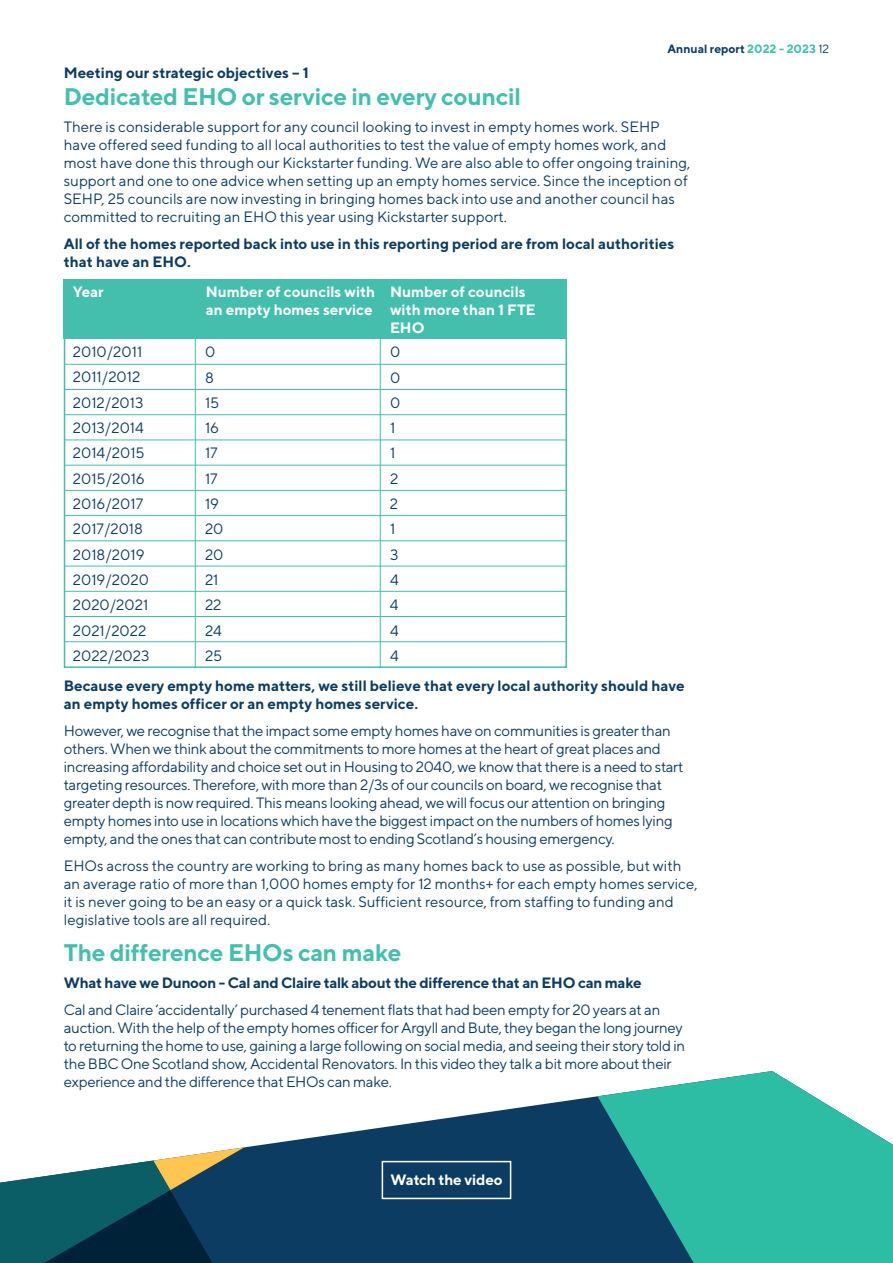
<style>
.page{position:relative;width:893px;height:1263px;background:#fff}
.page>*{position:absolute;margin:0;border:0;box-sizing:border-box;transform-origin:0 0}
.t1{font:700 24px "TT Norms";letter-spacing:-.01em;color:#44bfae}
.t2{font:15px/18px "TT Norms";letter-spacing:-.02em;color:#0d3c63}
.t3{font:15px/18px "TT Norms";color:#0d3c63}
.t4{font:700 15px/18px "TT Norms";color:#0d3c63}
.t5{font:700 15px/18px "TT Norms";color:#fff}
.t6{font:700 15px "TT Norms";letter-spacing:-.02em;color:#0d3c63}
.t7{font:700 12px "TT Norms";color:#0d3c63}
.s1{color:#44bfae}
.s2{font-weight:400}
</style>
<div class="page">
<div style="left:64px;top:280px;width:503px;height:59px;background:#44bfae"></div>
<hr style="left:64px;top:440px;width:503px;height:1px;background:#44bfae">
<hr style="left:64px;top:364px;width:503px;height:1px;background:#44bfae">
<hr style="left:64px;top:465px;width:503px;height:1px;background:#44bfae">
<hr style="left:64px;top:389px;width:503px;height:1px;background:#44bfae">
<hr style="left:64px;top:490px;width:503px;height:1px;background:#44bfae">
<hr style="left:64px;top:515px;width:503px;height:1px;background:#44bfae">
<hr style="left:64px;top:540px;width:503px;height:1px;background:#44bfae">
<hr style="left:64px;top:566px;width:503px;height:1px;background:#44bfae">
<hr style="left:64px;top:591px;width:503px;height:1px;background:#44bfae">
<hr style="left:64px;top:616px;width:503px;height:1px;background:#44bfae">
<hr style="left:64px;top:641px;width:503px;height:1px;background:#44bfae">
<hr style="left:64px;top:414px;width:503px;height:1px;background:#44bfae">
<hr style="left:195px;top:318px;width:1px;height:350px;background:#44bfae">
<hr style="left:380px;top:318px;width:1px;height:350px;background:#44bfae">
<svg style="left:244px;top:1096px;width:354px;height:167px;fill:#0d3c63"></svg>
<svg style="left:598px;top:1071px;width:295px;height:192px;background:#40b1a5"></svg>
<svg style="left:0;top:1147px;width:244px;height:116px"></svg>
<div style="left:382px;top:1161px;width:129px;height:38px;border:2px solid #fff"></div>
<p class="t7" style="left:667px;top:41px;width:163px">Annual report <span class="s1">2022 - 2023</span> <span class="s2">12</span></p>
<p class="t4" style="left:64px;top:64px;width:246px">Meeting our strategic objectives – 1</p>
<h1 class="t1" style="left:64px;top:82px;width:459px">Dedicated EHO or service in every council</h1>
<p class="t3" style="left:64px;top:118px;width:628px">There is considerable support for any council looking to invest in empty homes work. SEHP have offered seed funding to all local authorities to test the value of empty homes work, and most have done this through our Kickstarter funding. We are also able to offer ongoing training, support and one to one advice when setting up an empty homes service. Since the inception of SEHP, 25 councils are now investing in bringing homes back into use and another council has committed to recruiting an EHO this year using Kickstarter support.</p>
<p class="t4" style="left:64px;top:235px;width:612px">All of the homes reported back into use in this reporting period are from local authorities that have an EHO.</p>
<p class="t5" style="left:73px;top:283px;width:32px">Year</p>
<p class="t5" style="left:206px;top:283px;width:171px">Number of councils with an empty homes service</p>
<p class="t5" style="left:390px;top:283px;width:147px">Number of councils with more than 1 FTE<br>EHO</p>
<p class="t3" style="left:73px;top:339px;width:72px;line-height:25.3px">2010/2011<br>2011/2012<br>2012/2013</p>
<p class="t2" style="left:205px;top:343px;width:12px">0</p>
<p class="t2" style="left:390px;top:343px;width:12px">0</p>
<p class="t2" style="left:205px;top:368px;width:10px">8</p>
<p class="t2" style="left:390px;top:368px;width:12px">0</p>
<p class="t2" style="left:205px;top:393px;width:16px">15</p>
<p class="t2" style="left:390px;top:393px;width:12px">0</p>
<p class="t3" style="left:73px;top:418px;width:73px">2013/2014</p>
<p class="t2" style="left:205px;top:418px;width:16px">16</p>
<p class="t2" style="left:390px;top:418px;width:7px">1</p>
<p class="t2" style="left:73px;top:440px;width:73px;line-height:25.3px;text-align:justify">2014/2015<br>2015/2016<br>2016/2017</p>
<p class="t2" style="left:205px;top:444px;width:14px">17</p>
<p class="t2" style="left:390px;top:444px;width:7px">1</p>
<p class="t2" style="left:205px;top:469px;width:14px">17</p>
<p class="t2" style="left:390px;top:469px;width:10px">2</p>
<p class="t2" style="left:205px;top:494px;width:16px">19</p>
<p class="t2" style="left:390px;top:494px;width:10px">2</p>
<p class="t3" style="left:73px;top:520px;width:72px">2017/2018</p>
<p class="t2" style="left:205px;top:520px;width:20px">20</p>
<p class="t2" style="left:390px;top:520px;width:7px">1</p>
<p class="t3" style="left:73px;top:541px;width:78px;line-height:25.3px">2018/2019<br>2019/2020<br>2020/2021<br>2021/2022<br>2022/2023</p>
<p class="t2" style="left:205px;top:545px;width:20px">20</p>
<p class="t2" style="left:390px;top:545px;width:10px">3</p>
<p class="t2" style="left:205px;top:570px;width:15px">21</p>
<p class="t2" style="left:390px;top:570px;width:10px">4</p>
<p class="t2" style="left:205px;top:596px;width:18px">22</p>
<p class="t2" style="left:390px;top:596px;width:10px">4</p>
<p class="t2" style="left:205px;top:621px;width:19px">24</p>
<p class="t2" style="left:390px;top:621px;width:10px">4</p>
<p class="t2" style="left:205px;top:646px;width:19px">25</p>
<p class="t2" style="left:390px;top:646px;width:10px">4</p>
<p class="t4" style="left:64px;top:676px;width:622px">Because every empty home matters, we still believe that every local authority should have an empty homes officer or an empty homes service.</p>
<p class="t2" style="left:64px;top:721px;width:621px">However, we recognise that the impact some empty homes have on communities is greater than others. When we think about the commitments to more homes at the heart of great places and increasing affordability and choice set out in Housing to 2040, we know that there is a need to start targeting resources. Therefore, with more than 2/3s of our councils on board, we recognise that greater depth is now required. This means looking ahead, we will focus our attention on bringing empty homes into use in locations which have the biggest impact on the numbers of homes lying empty, and the ones that can contribute most to ending Scotland’s housing emergency.</p>
<p class="t3" style="left:64px;top:856px;width:635px">EHOs across the country are working to bring as many homes back to use as possible, but with an average ratio of more than 1,000 homes empty for 12 months+ for each empty homes service, it is never going to be an easy or a quick task. Sufficient resource, from staffing to funding and legislative tools are all required.</p>
<h1 class="t1" style="left:64px;top:937px;width:339px">The difference EHOs can make</h1>
<p class="t6" style="left:64px;top:973px;width:579px">What have we Dunoon - Cal and Claire talk about the difference that an EHO can make</p>
<p class="t2" style="left:64px;top:1000px;width:623px">Cal and Claire ‘accidentally’ purchased 4 tenement flats that had been empty for 20 years at an auction. With the help of the empty homes officer for Argyll and Bute, they began the long journey to returning the home to use, gaining a large following on social media, and seeing their story told in the BBC One Scotland show, Accidental Renovators. In this video they talk a bit more about their experience and the difference that EHOs can make.</p>
<p class="t5" style="left:390px;top:1170px;width:114px">Watch the video</p>
</div>
